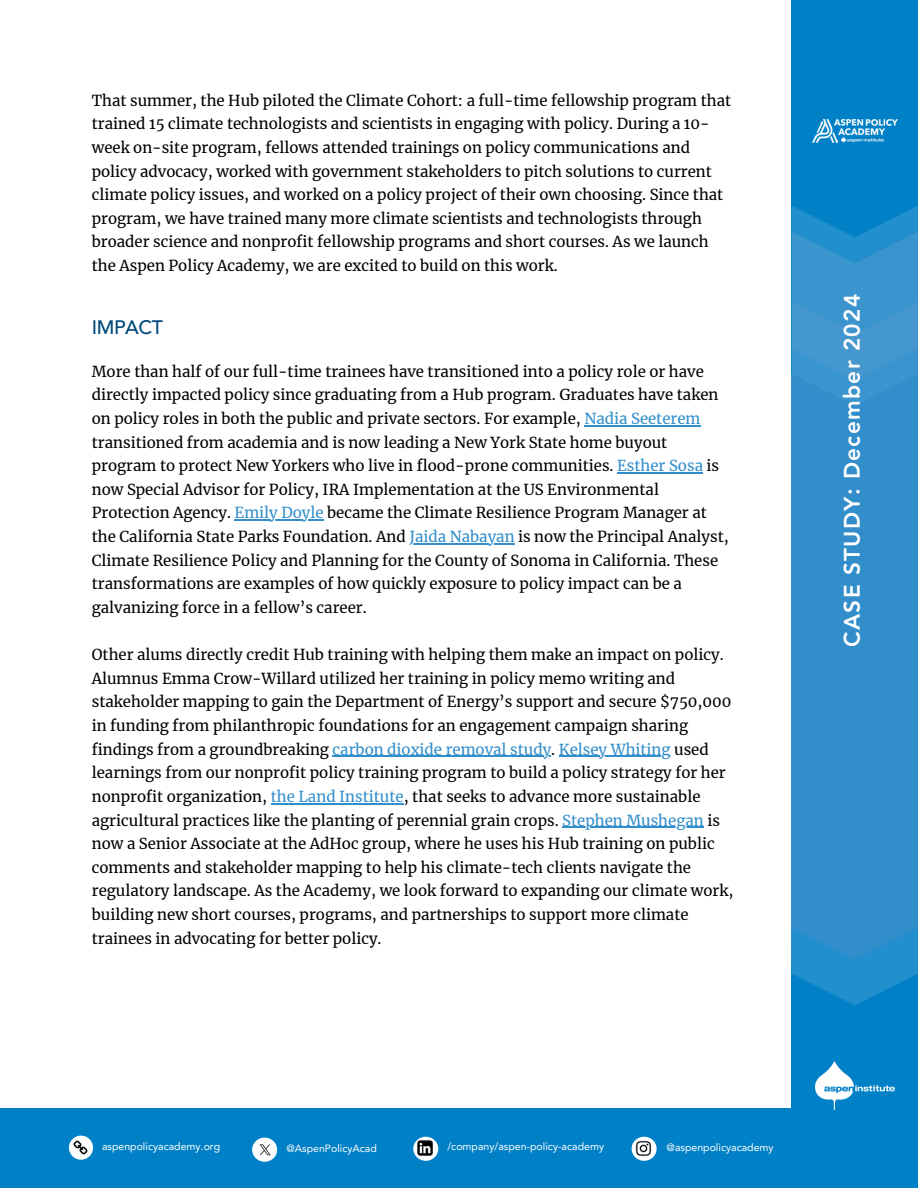
<style>
.page{position:relative;width:918px;height:1188px;background:#fff}
.page>*{position:absolute;margin:0;border:0;box-sizing:border-box;transform-origin:0 0}
.t1{font:800 22.5px "Avenir LT Pro";letter-spacing:.06em;color:#fff}
.t2{font:500 19.5px "Avenir LT Pro";letter-spacing:-.02em;color:#00497b}
.t3{font:15px/23.7px "Merriweather";color:#000}
.t4{font:10.5px "Avenir LT Pro";color:#fff}
.s1{color:#318ecb}
</style>
<div class="page">
<div style="left:792px;top:0;width:126px;height:1188px;background:#0080c6"></div>
<div style="left:792px;top:375px;width:126px;height:591px;background:#318ecb"></div>
<svg style="left:792px;top:206px;width:126px;height:174px;background:#3392cc"></svg>
<svg style="left:792px;top:928px;width:126px;height:77px"></svg>
<img style="left:812px;top:119px;width:86px;height:24px">
<img style="left:816px;top:1062px;width:79px;height:47px">
<hr style="left:584px;top:425px;width:117px;height:1px;background:#318ecb">
<hr style="left:617px;top:472px;width:86px;height:1px;background:#318ecb">
<hr style="left:235px;top:520px;width:89px;height:1px;background:#318ecb">
<hr style="left:409px;top:543px;width:106px;height:1px;background:#318ecb">
<hr style="left:333px;top:756px;width:218px;height:1px;background:#318ecb">
<hr style="left:559px;top:756px;width:112px;height:1px;background:#318ecb">
<hr style="left:271px;top:803px;width:133px;height:1px;background:#318ecb">
<hr style="left:562px;top:827px;width:142px;height:1px;background:#318ecb">
<div style="left:0;top:1109px;width:798px;height:79px;background:#0080c6"></div>
<svg style="left:252px;top:1138px;width:25px;height:24px"></svg>
<img style="left:253px;top:1138px;width:24px;height:23px">
<img style="left:69px;top:1136px;width:24px;height:23px">
<img style="left:631px;top:1136px;width:26px;height:24px">
<svg style="left:413px;top:1137px;width:25px;height:24px"></svg>
<img style="left:413px;top:1139px;width:25px;height:19px">
<p class="t3" style="left:92px;top:88px;width:641px">That summer, the Hub piloted the Climate Cohort: a full-time fellowship program that trained 15 climate technologists and scientists in engaging with policy. During a 10- week on-site program, fellows attended trainings on policy communications and policy advocacy, worked with government stakeholders to pitch solutions to current climate policy issues, and worked on a policy project of their own choosing. Since that program, we have trained many more climate scientists and technologists through broader science and nonprofit fellowship programs and short courses. As we launch the Aspen Policy Academy, we are excited to build on this work.</p>
<p class="t2" style="left:92px;top:320px;width:73px">IMPACT</p>
<p class="t3" style="left:92px;top:360px;width:629px">More than half of our full-time trainees have transitioned into a policy role or have directly impacted policy since graduating from a Hub program. Graduates have taken on policy roles in both the public and private sectors. For example, <span class="s1">Nadia Seeterem </span>transitioned from academia and is now leading a New York State home buyout program to protect New Yorkers who live in flood-prone communities. <span class="s1">Esther Sosa</span> is now Special Advisor for Policy, IRA Implementation at the US Environmental Protection Agency. <span class="s1">Emily Doyle</span> became the Climate Resilience Program Manager at</p>
<p class="t3" style="left:92px;top:525px;width:639px">the California State Parks Foundation. And <span class="s1">Jaida Nabayan</span> is now the Principal Analyst,</p>
<p class="t3" style="left:92px;top:549px;width:628px">Climate Resilience Policy and Planning for the County of Sonoma in California. These transformations are examples of how quickly exposure to policy impact can be a galvanizing force in a fellow’s career.</p>
<p class="t3" style="left:92px;top:643px;width:641px">Other alums directly credit Hub training with helping them make an impact on policy.<br>Alumnus Emma Crow-Willard utilized her training in policy memo writing and stakeholder mapping to gain the Department of Energy’s support and secure $750,000 in funding from philanthropic foundations for an engagement campaign sharing findings from a groundbreaking <span class="s1">carbon dioxide removal study</span>. <span class="s1">Kelsey Whiting</span> used</p>
<p class="t3" style="left:92px;top:761px;width:636px">learnings from our nonprofit policy training program to build a policy strategy for her nonprofit organization, <span class="s1">the Land Institute</span>, that seeks to advance more sustainable agricultural practices like the planting of perennial grain crops. <span class="s1">Stephen Mushegan</span> is</p>
<p class="t3" style="left:92px;top:832px;width:643px">now a Senior Associate at the AdHoc group, where he uses his Hub training on public comments and stakeholder mapping to help his climate-tech clients navigate the regulatory landscape. As the Academy, we look forward to expanding our climate work, building new short courses, programs, and partnerships to support more climate trainees in advocating for better policy.</p>
<p class="t1" style="left:843px;top:647px;width:354px;rotate:-90deg">CASE STUDY: December 2024</p>
<p class="t4" style="left:102px;top:1142px;width:120px">aspenpolicyacademy.org</p>
<p class="t4" style="left:287px;top:1144px;width:92px">@AspenPolicyAcad</p>
<p class="t4" style="left:447px;top:1142px;width:158px">/company/aspen-policy-academy</p>
<p class="t4" style="left:667px;top:1143px;width:109px">@aspenpolicyacademy</p>
</div>
